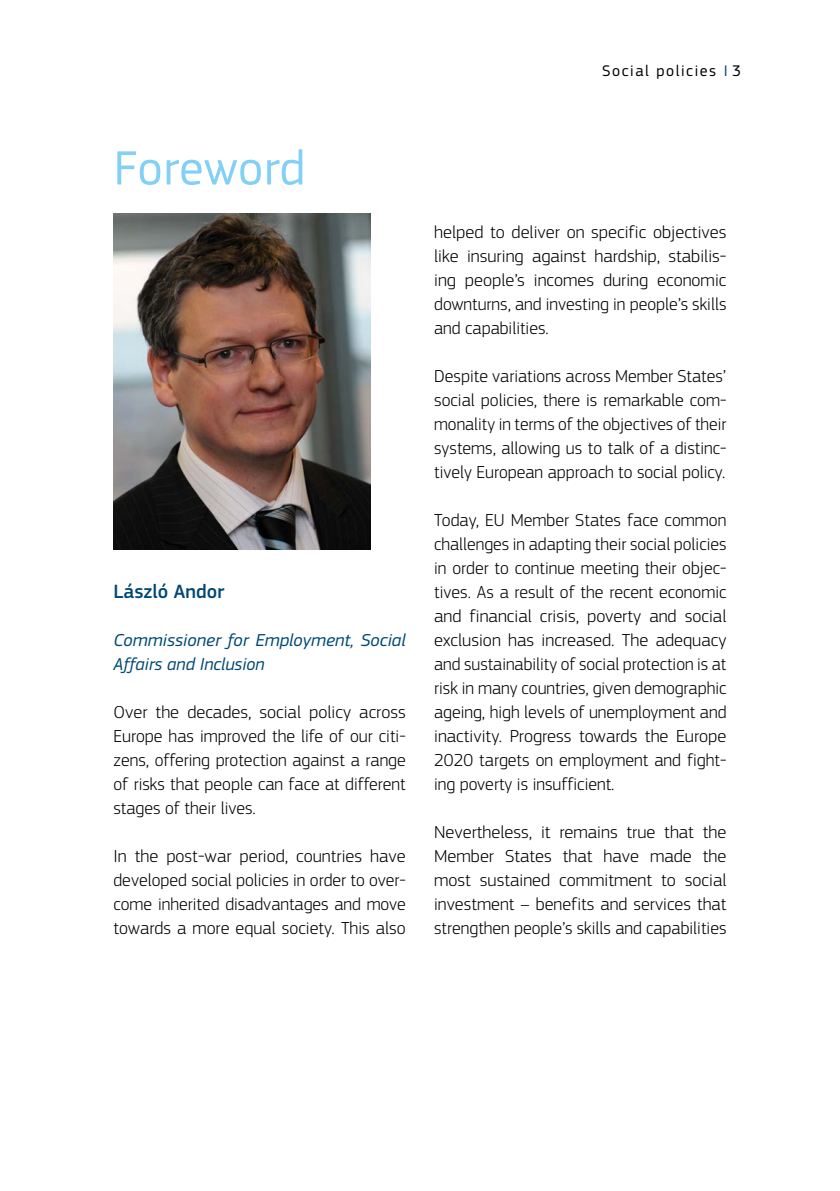
<style>
.page{position:relative;width:840px;height:1191px;background:#fff}
.page>*{position:absolute;margin:0;border:0;box-sizing:border-box;transform-origin:0 0}
.t1{font:50px "EC Square Sans Pro";color:#82d0f5}
.t2{font:500 20px "EC Square Sans Pro";color:#004876}
.Body{font:300 18px/24px "EC Square Sans Pro";color:#000;text-align:justify}
.Body-2{font:italic 18px/24px "EC Square Sans Pro";color:#004876}
.t3{font:16px "EC Square Sans Pro";letter-spacing:.1em;color:#000}
.s1{color:#004876}
</style>
<div class="page">
<img style="left:113px;top:214px;width:257px;height:336px">
<h1 class="t1" style="left:113px;top:139px;width:193px">Foreword</h1>
<h3 class="t2" style="left:113px;top:579px;width:112px">László Andor</h3>
<p class="Body-2" style="left:113px;top:628px;width:293px">Commissioner for Employment, Social<br>Affairs and Inclusion</p>
<p class="Body" style="left:113px;top:700px;width:293px">Over the decades, social policy across Europe has improved the life of our citi&shy;zens, offering protection against a range of risks that people can face at different stages of their lives.</p>
<p class="Body" style="left:113px;top:844px;width:293px">In the post-war period, countries have developed social policies in order to over&shy;come inherited disadvantages and move towards a more equal society. This also</p>
<p class="t3" style="left:601px;top:61px;width:140px">Social policies <span class="s1">I</span> 3</p>
<p class="Body" style="left:434px;top:220px;width:294px">helped to deliver on specific objectives like insuring against hardship, stabilis&shy;ing people’s incomes during economic downturns, and investing in people’s skills and capabilities.</p>
<p class="Body" style="left:434px;top:364px;width:293px">Despite variations across Member States’ social policies, there is remarkable com&shy;monality in terms of the objectives of their systems, allowing us to talk of a distinc&shy;tively European approach to social policy.</p>
<p class="Body" style="left:434px;top:508px;width:294px">Today, EU Member States face common challenges in adapting their social policies in order to continue meeting their objec&shy;tives. As a result of the recent economic and financial crisis, poverty and social exclusion has increased. The adequacy and sustainability of social protection is at risk in many countries, given demographic ageing, high levels of unemployment and inactivity. Progress towards the Europe 2020 targets on employment and fight&shy;ing poverty is insufficient.</p>
<p class="Body" style="left:434px;top:820px;width:293px">Nevertheless, it remains true that the Member States that have made the most sustained commitment to social investment – benefits and services that strengthen people’s skills and capabilities</p>
</div>
